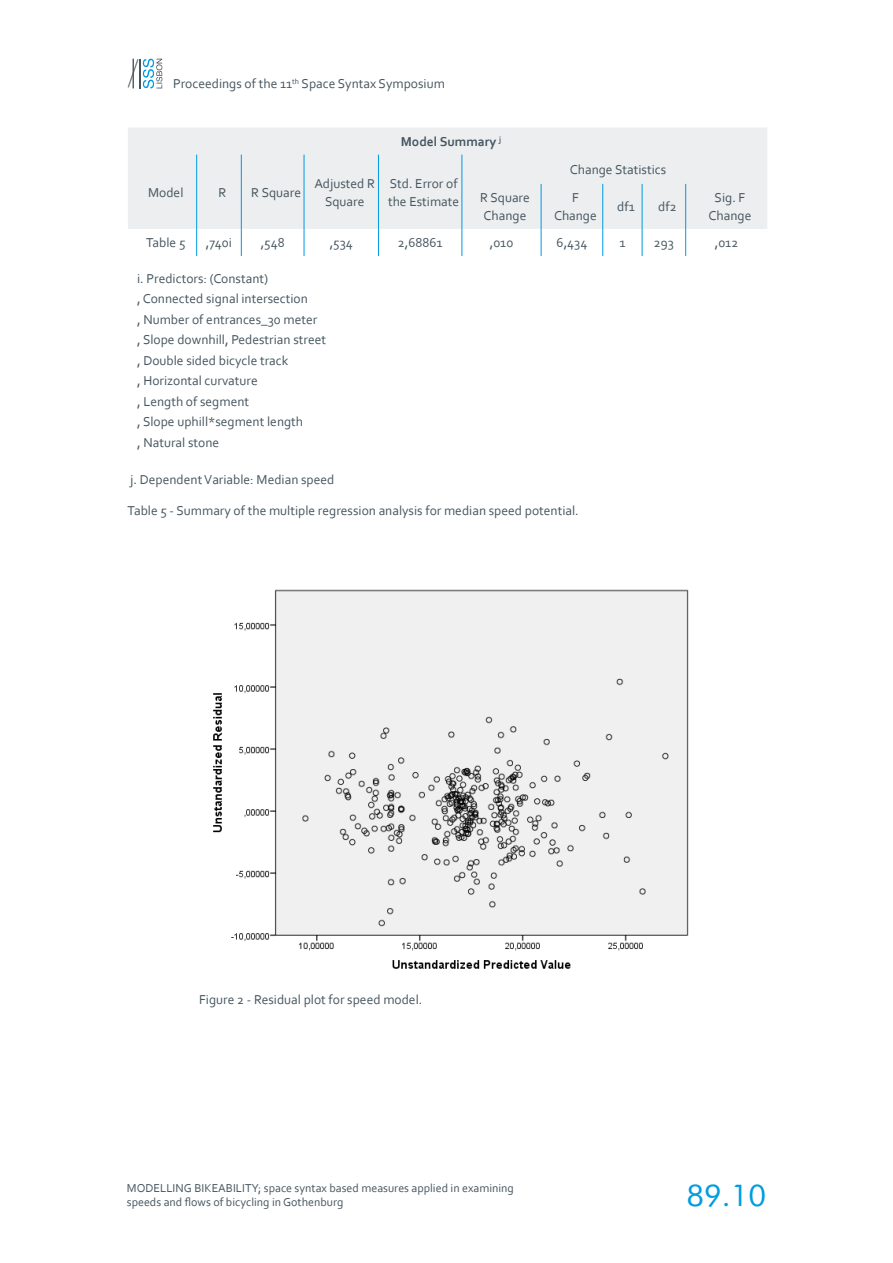
<style>
.page{position:relative;width:893px;height:1263px;background:#fff}
.page>*{position:absolute;margin:0;border:0;box-sizing:border-box;transform-origin:0 0}
.t1{font:30px "Futura BT";color:#009de0}
.t2{font:13.5px/20.4px "Corbel";color:#46555f;text-align:center}
.t3{font:700 13.5px "Corbel";color:#46555f}
.t4{font:12px/14.4px "Corbel";color:#46555f}
</style>
<div class="page">
<svg style="left:128px;top:59px;width:34px;height:29px"></svg>
<div style="left:128px;top:128px;width:639px;height:101px;background:#eceeef"></div>
<svg style="left:196px;top:155px;width:1px;height:29px"></svg>
<svg style="left:241px;top:155px;width:1px;height:29px"></svg>
<svg style="left:304px;top:155px;width:1px;height:29px"></svg>
<svg style="left:378px;top:155px;width:1px;height:29px"></svg>
<svg style="left:461px;top:155px;width:1px;height:29px"></svg>
<hr style="left:196px;top:184px;width:1px;height:45px;background:#0099e3">
<hr style="left:241px;top:184px;width:1px;height:45px;background:#0099e3">
<hr style="left:304px;top:184px;width:1px;height:45px;background:#0099e3">
<hr style="left:378px;top:184px;width:1px;height:45px;background:#0099e3">
<hr style="left:461px;top:184px;width:1px;height:45px;background:#0099e3">
<hr style="left:541px;top:184px;width:1px;height:45px;background:#0099e3">
<hr style="left:602px;top:184px;width:1px;height:45px;background:#0099e3">
<hr style="left:642px;top:184px;width:1px;height:45px;background:#0099e3">
<hr style="left:685px;top:184px;width:1px;height:45px;background:#0099e3">
<svg style="left:196px;top:229px;width:1px;height:27px"></svg>
<svg style="left:241px;top:229px;width:1px;height:27px"></svg>
<svg style="left:304px;top:229px;width:1px;height:27px"></svg>
<svg style="left:378px;top:229px;width:1px;height:27px"></svg>
<svg style="left:461px;top:229px;width:1px;height:27px"></svg>
<svg style="left:541px;top:229px;width:1px;height:27px"></svg>
<svg style="left:602px;top:229px;width:1px;height:27px"></svg>
<svg style="left:642px;top:229px;width:1px;height:27px"></svg>
<svg style="left:685px;top:229px;width:1px;height:27px"></svg>
<img style="left:213px;top:589px;width:476px;height:380px">
<p class="t2" style="left:173px;top:73px;width:273px">Proceedings of the 11<sup>th</sup> Space Syntax Symposium</p>
<p class="t3" style="left:401px;top:133px;width:102px">Model Summary <sup>j</sup></p>
<p class="t2" style="left:148px;top:182px;width:37px">Model</p>
<p class="t2" style="left:218px;top:182px;width:9px">R</p>
<p class="t2" style="left:251px;top:182px;width:51px">R Square</p>
<p class="t2" style="left:314px;top:174px;width:62px;line-height:18px">Adjusted R<br>Square</p>
<p class="t2" style="left:388px;top:174px;width:73px;line-height:18px;text-align:left">Std. Error of the Estimate</p>
<p class="t2" style="left:570px;top:159px;width:98px">Change Statistics</p>
<p class="t2" style="left:480px;top:189px;width:51px;line-height:18px;text-align:left">R Square<br>Change</p>
<p class="t2" style="left:554px;top:189px;width:44px;line-height:18px">F<br>Change</p>
<p class="t2" style="left:617px;top:196px;width:19px">df1</p>
<p class="t2" style="left:658px;top:196px;width:20px">df2</p>
<p class="t2" style="left:709px;top:189px;width:44px;line-height:18px">Sig. F<br>Change</p>
<p class="t2" style="left:146px;top:232px;width:41px">Table 5</p>
<p class="t2" style="left:206px;top:232px;width:28px">,740i</p>
<p class="t2" style="left:261px;top:232px;width:25px">,548</p>
<p class="t2" style="left:330px;top:232px;width:25px">,534</p>
<p class="t2" style="left:398px;top:232px;width:46px">2,68861</p>
<p class="t2" style="left:490px;top:232px;width:25px">,010</p>
<p class="t2" style="left:557px;top:232px;width:32px">6,434</p>
<p class="t2" style="left:619px;top:232px;width:8px">1</p>
<p class="t2" style="left:654px;top:232px;width:22px">293</p>
<p class="t2" style="left:715px;top:232px;width:25px">,012</p>
<p class="t2" style="left:137px;top:268px;width:191px;text-align:left">i. Predictors: (Constant)<br>, Connected signal intersection<br>, Number of entrances_30 meter<br>, Slope downhill, Pedestrian street , Double sided bicycle track<br>, Horizontal curvature<br>, Length of segment<br>, Slope uphill*segment length<br>, Natural stone</p>
<p class="t2" style="left:130px;top:469px;width:206px">j. Dependent Variable: Median speed</p>
<p class="t2" style="left:128px;top:500px;width:453px">Table 5 - Summary of the multiple regression analysis for median speed potential.</p>
<p class="t2" style="left:199px;top:989px;width:225px">Figure 2 - Residual plot for speed model.</p>
<p class="t4" style="left:127px;top:1180px;width:389px">MODELLING BIKEABILITY; space syntax based measures applied in examining speeds and flows of bicycling in Gothenburg</p>
<h1 class="t1" style="left:686px;top:1177px;width:81px">89.10</h1>
</div>
